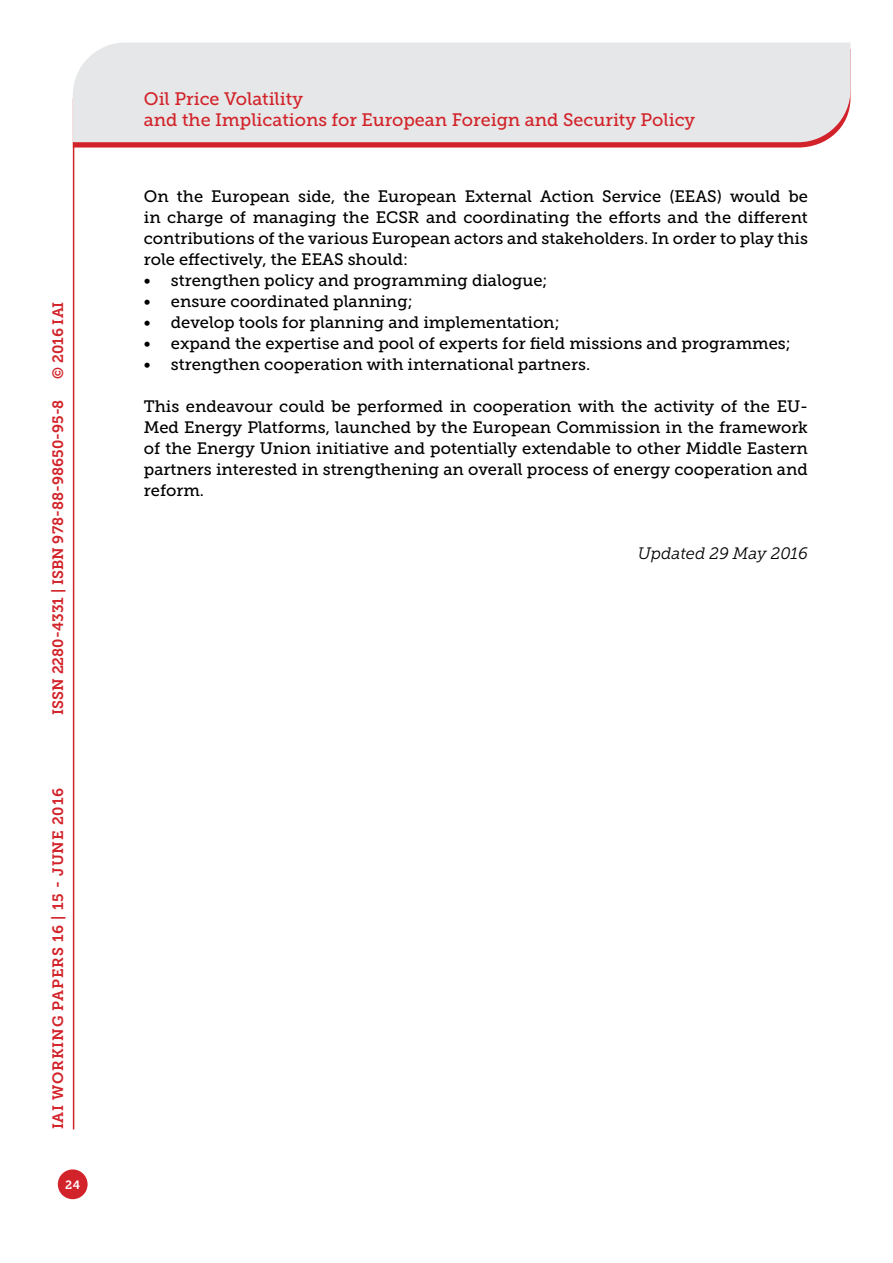
<style>
.page{position:relative;width:893px;height:1263px;background:#fff}
.page>*{position:absolute;margin:0;border:0;box-sizing:border-box;transform-origin:0 0}
.t1{font:18px/21.6px "Museo Slab 500";color:#d2232a}
.t2{font:16.5px/21px "Museo Slab 500";color:#000;text-align:justify}
.t3{font:italic 16.5px "Museo Slab 300";color:#000}
.t4{font:15px "Museo Slab 700";color:#d2232a}
.t5{font:15px "Museo Slab 700";letter-spacing:.05em;color:#d2232a}
.t6{font:12px "Museo Slab 700";color:#fff}
</style>
<div class="page">
<svg style="left:74px;top:142px;width:749px;height:6px;fill:#d2232a"></svg>
<div style="left:73px;top:43px;width:777px;height:99px;background:#e6e7e8"></div>
<div style="left:58px;top:1169px;width:30px;height:30px;background:#d2232a;border-radius:50%"></div>
<hr style="left:73px;top:142px;width:1px;height:987px;background:#d2232a">
<p class="t4" style="left:50px;top:379px;width:79px;rotate:-90deg">© 2016 IAI</p>
<p class="t4" style="left:49px;top:715px;width:317px;rotate:-90deg">ISSN 2280-4331 | ISBN 978-88-98650-95-8</p>
<p class="t5" style="left:50px;top:1129px;width:343px;rotate:-90deg">IAI WORKING PAPERS 16 | 15 - JUNE 2016</p>
<p class="t6" style="left:65px;top:1178px;width:17px">24</p>
<p class="t1" style="left:144px;top:88px;width:553px">Oil Price Volatility<br>and the Implications for European Foreign and Security Policy</p>
<p class="t2" style="left:144px;top:186px;width:666px">On the European side, the European External Action Service (EEAS) would be in charge of managing the ECSR and coordinating the efforts and the different contributions of the various European actors and stakeholders. In order to play this role effectively, the EEAS should:</p>
<p class="t2" style="left:144px;top:270px;width:405px">• strengthen policy and programming dialogue;</p>
<p class="t2" style="left:144px;top:291px;width:270px">• ensure coordinated planning;</p>
<p class="t2" style="left:144px;top:312px;width:417px">• develop tools for planning and implementation;</p>
<p class="t2" style="left:144px;top:333px;width:648px">• expand the expertise and pool of experts for field missions and programmes;</p>
<p class="t2" style="left:144px;top:354px;width:448px">• strengthen cooperation with international partners.</p>
<p class="t2" style="left:144px;top:396px;width:666px">This endeavour could be performed in cooperation with the activity of the EU-Med Energy Platforms, launched by the European Commission in the framework of the Energy Union initiative and potentially extendable to other Middle Eastern partners interested in strengthening an overall process of energy cooperation and reform.</p>
<p class="t3" style="left:638px;top:544px;width:172px">Updated 29 May 2016</p>
</div>
